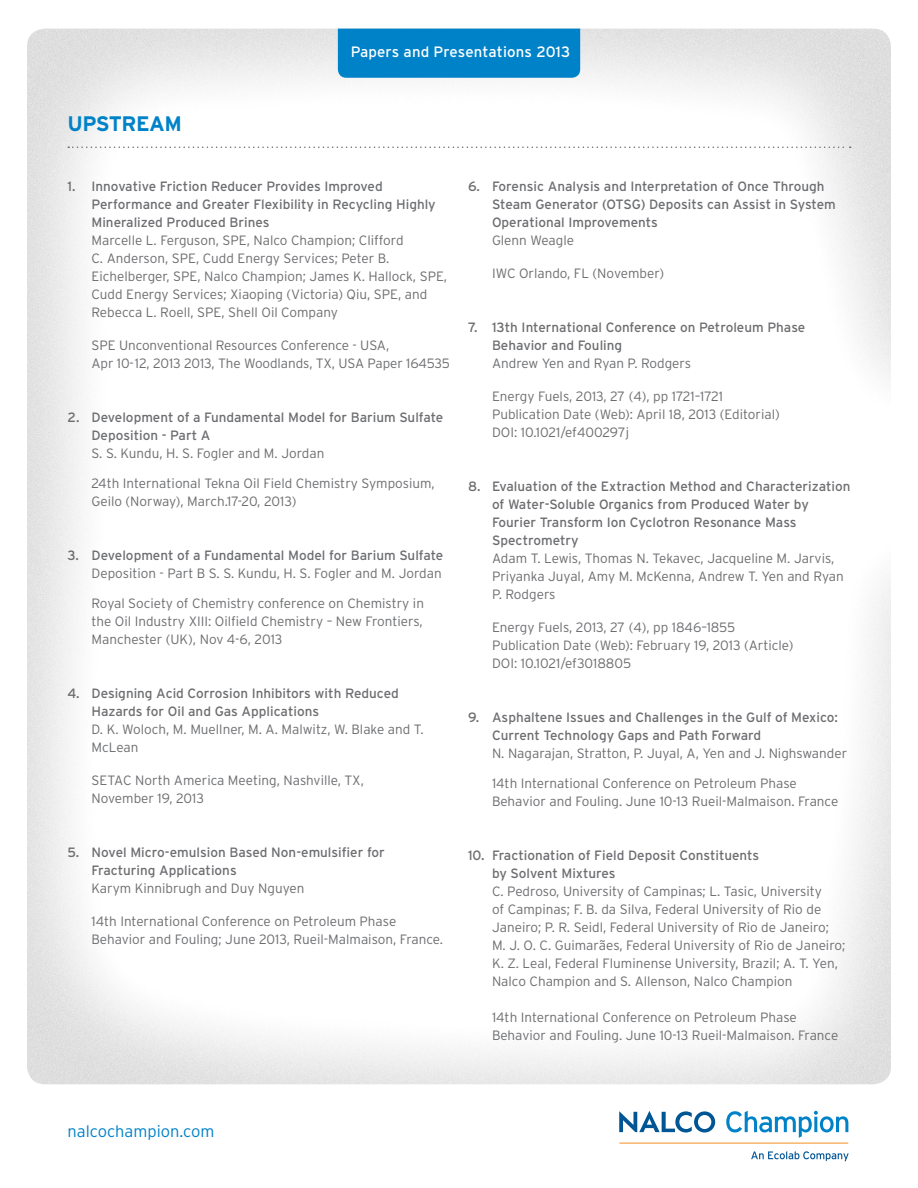
<style>
.page{position:relative;width:918px;height:1188px;background:#fff}
.page>*{position:absolute;margin:0;border:0;box-sizing:border-box;transform-origin:0 0}
.t1{font:700 21px "Interstate";letter-spacing:-.025em;color:#0082c8}
.t2{font:300 16.5px "Interstate";color:#0082c8}
.t3{font:15px "Interstate";letter-spacing:.01em;color:#fff}
.t4{font:300 13.5px/18px "Interstate";color:#6c6d70}
.t5{font:13.5px/18px "Interstate";color:#6c6d70}
</style>
<div class="page">
<img style="left:27px;top:29px;width:864px;height:1055px">
<svg style="left:726px;top:1111px;width:122px;height:27px"></svg>
<svg style="left:619px;top:1111px;width:96px;height:22px"></svg>
<hr style="left:619px;top:1143px;width:229px;height:1px;background:#f4901d">
<svg style="left:751px;top:1151px;width:98px;height:10px"></svg>
<svg style="left:68px;top:147px;width:783px;height:1px"></svg>
<div style="left:338px;top:29px;width:242px;height:49px;background:#0082c8"></div>
<h1 class="t1" style="left:68px;top:111px;width:116px">UPSTREAM</h1>
<p class="t3" style="left:351px;top:43px;width:221px">Papers and Presentations 2013</p>
<p class="t5" style="left:92px;top:178px;width:346px;text-indent:-24px">1. Innovative Friction Reducer Provides Improved<br>Performance and Greater Flexibility in Recycling Highly<br>Mineralized Produced Brines</p>
<p class="t4" style="left:92px;top:232px;width:357px">Marcelle L. Ferguson, SPE, Nalco Champion; Clifford<br>C. Anderson, SPE, Cudd Energy Services; Peter B.<br>Eichelberger, SPE, Nalco Champion; James K. Hallock, SPE, Cudd Energy Services; Xiaoping (Victoria) Qiu, SPE, and Rebecca L. Roell, SPE, Shell Oil Company</p>
<p class="t4" style="left:92px;top:337px;width:360px">SPE Unconventional Resources Conference - USA,<br>Apr 10- 12, 2013 2013, The Woodlands, TX, USA Paper 164535</p>
<p class="t5" style="left:92px;top:409px;width:353px;text-indent:-24px">2. Development of a Fundamental Model for Barium Sulfate<br>Deposition - Part A</p>
<p class="t4" style="left:92px;top:445px;width:234px">S. S. Kundu, H. S. Fogler and M. Jordan</p>
<p class="t4" style="left:92px;top:475px;width:345px">24th International Tekna Oil Field Chemistry Symposium,<br>Geilo (Norway), March.17-20, 2013)</p>
<p class="t5" style="left:68px;top:547px;width:377px">3. Development of a Fundamental Model for Barium Sulfate</p>
<p class="t4" style="left:92px;top:565px;width:352px">Deposition - Part B S. S. Kundu, H. S. Fogler and M. Jordan</p>
<p class="t4" style="left:92px;top:595px;width:334px;text-align:justify">Royal Society of Chemistry conference on Chemistry in the Oil Industry XIII: Oilfield Chemistry – New Frontiers, Manchester (UK), Nov 4-6, 2013</p>
<p class="t5" style="left:92px;top:685px;width:309px;text-indent:-24px">4. Designing Acid Corrosion Inhibitors with Reduced<br>Hazards for Oil and Gas Applications</p>
<p class="t4" style="left:92px;top:721px;width:334px">D. K. Woloch, M. Muellner, M. A. Malwitz, W. Blake and T.<br>McLean</p>
<p class="t4" style="left:92px;top:772px;width:274px">SETAC North America Meeting, Nashville, TX,<br>November 19, 2013</p>
<p class="t5" style="left:92px;top:844px;width:295px;text-indent:-24px">5. Novel Micro-emulsion Based Non-emulsifier for<br>Fracturing Applications</p>
<p class="t4" style="left:92px;top:880px;width:215px">Karym Kinnibrugh and Duy Nguyen</p>
<p class="t4" style="left:92px;top:913px;width:353px">14th International Conference on Petroleum Phase<br>Behavior and Fouling; June 2013, Rueil-Malmaison, France.</p>
<p class="t5" style="left:492px;top:178px;width:345px;text-indent:-24px">6. Forensic Analysis and Interpretation of Once Through<br>Steam Generator (OTSG) Deposits can Assist in System<br>Operational Improvements</p>
<p class="t4" style="left:492px;top:232px;width:84px">Glenn Weagle</p>
<p class="t4" style="left:492px;top:265px;width:174px">IWC Orlando, FL (November)</p>
<p class="t5" style="left:492px;top:319px;width:315px;text-indent:-24px">7. 13th International Conference on Petroleum Phase<br>Behavior and Fouling</p>
<p class="t4" style="left:492px;top:355px;width:201px">Andrew Yen and Ryan P. Rodgers</p>
<p class="t4" style="left:492px;top:388px;width:289px">Energy Fuels, 2013, 27 (4), pp 1721–1721<br>Publication Date (Web): April 18, 2013 (Editorial)<br>DOI: 10.1021/ef400297j</p>
<p class="t5" style="left:492px;top:478px;width:360px;text-indent:-24px">8. Evaluation of the Extraction Method and Characterization of Water-Soluble Organics from Produced Water by Fourier Transform Ion Cyclotron Resonance Mass Spectrometry</p>
<p class="t4" style="left:492px;top:550px;width:353px">Adam T. Lewis, Thomas N. Tekavec, Jacqueline M. Jarvis,<br>Priyanka Juyal, Amy M. McKenna, Andrew T. Yen and Ryan<br>P. Rodgers</p>
<p class="t4" style="left:492px;top:619px;width:303px">Energy Fuels, 2013, 27 (4), pp 1846–1855<br>Publication Date (Web): February 19, 2013 (Article)<br>DOI: 10.1021/ef3018805</p>
<p class="t5" style="left:492px;top:709px;width:348px;text-indent:-24px">9. Asphaltene Issues and Challenges in the Gulf of Mexico:<br>Current Technology Gaps and Path Forward</p>
<p class="t4" style="left:492px;top:745px;width:357px">N. Nagarajan, Stratton, P. Juyal, A, Yen and J. Nighswander</p>
<p class="t4" style="left:492px;top:775px;width:348px">14th International Conference on Petroleum Phase<br>Behavior and Fouling. June 10-13 Rueil-Malmaison. France</p>
<p class="t5" style="left:492px;top:847px;width:269px;text-indent:-24px">10. Fractionation of Field Deposit Constituents by Solvent Mixtures</p>
<p class="t4" style="left:492px;top:883px;width:355px">C. Pedroso, University of Campinas; L. Tasic, University<br>of Campinas; F. B. da Silva, Federal University of Rio de Janeiro; P. R. Seidl, Federal University of Rio de Janeiro; M. J. O. C. Guimarães, Federal University of Rio de Janeiro; K. Z. Leal, Federal Fluminense University, Brazil; A. T. Yen, Nalco Champion and S. Allenson, Nalco Champion</p>
<p class="t4" style="left:492px;top:1009px;width:348px">14th International Conference on Petroleum Phase<br>Behavior and Fouling. June 10-13 Rueil-Malmaison. France</p>
<p class="t2" style="left:68px;top:1121px;width:148px">nalcochampion.com</p>
</div>
